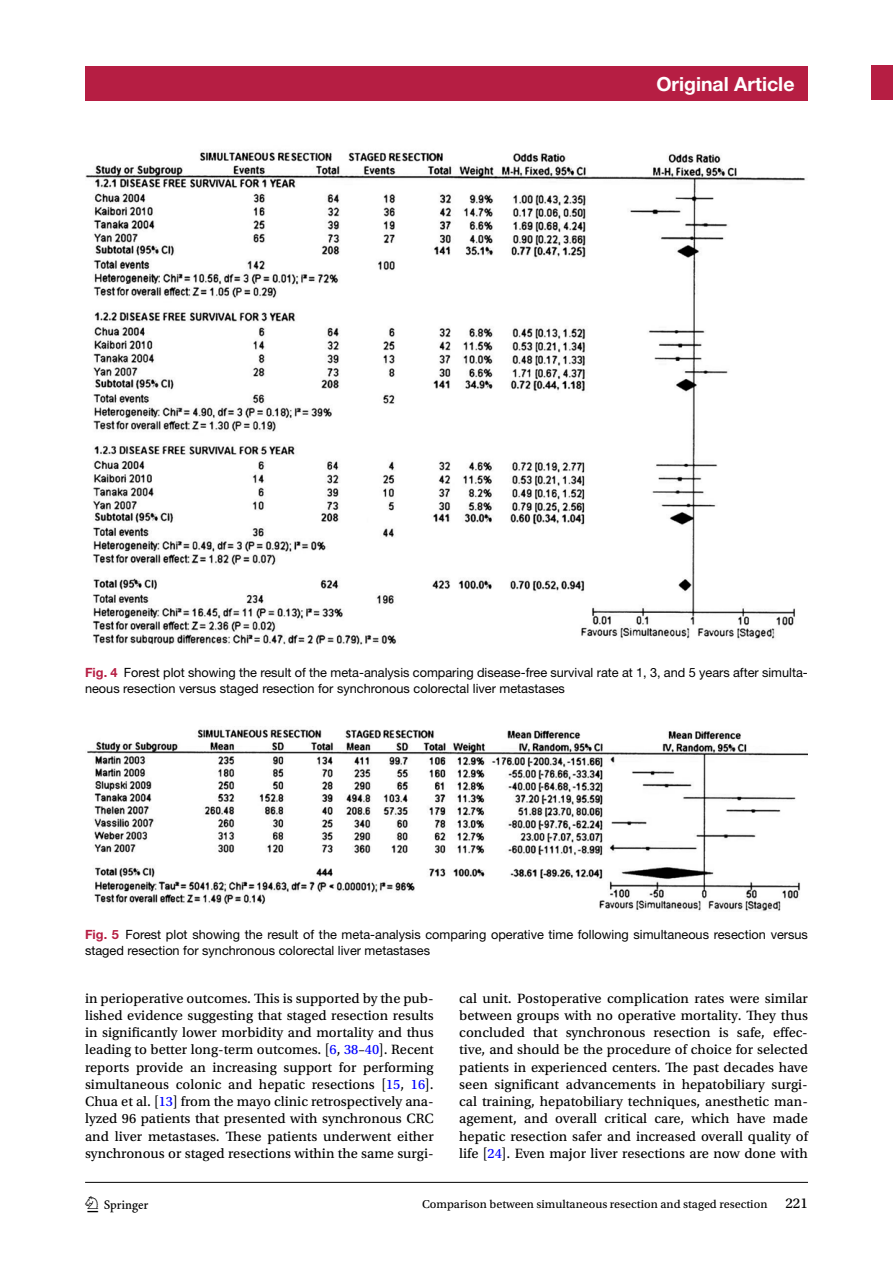
<style>
.page{position:relative;width:893px;height:1263px;background:#fff}
.page>*{position:absolute;margin:0;border:0;box-sizing:border-box;transform-origin:0 0}
.t1{font:22.5px "Springnew";color:#000}
.t2{font:700 19.5px "Helvetica Neue";color:#fff}
.t3{font:14.25px/17.2px "Utopia Std Capt";color:#000;text-align:justify}
.t4{font:12.75px/15.8px "Helvetica Neue";color:#000}
.t5{font:12px "Utopia Std Capt";color:#000}
.s1{font-weight:700;color:#b61e43}
.s2{color:#00f}
.s3{font-size:15px}
</style>
<div class="page">
<div style="left:85px;top:66px;width:722px;height:34px;background:#b61e43"></div>
<div style="left:872px;top:66px;width:21px;height:34px;background:#b61e43"></div>
<hr style="left:85px;top:1182px;width:723px;height:1px;background:#000">
<img style="left:87px;top:729px;width:721px;height:182px">
<img style="left:85px;top:152px;width:720px;height:493px">
<h2 class="t2" style="left:656px;top:72px;width:140px">Original Article</h2>
<p class="t4" style="left:85px;top:664px;width:724px"><span class="s1">Fig. 4</span> Forest plot showing the result of the meta-analysis comparing disease-free survival rate at 1, 3, and 5 years after simulta&shy;neous resection versus staged resection for synchronous colorectal liver metastases</p>
<p class="t4" style="left:85px;top:927px;width:724px"><span class="s1">Fig. 5</span> Forest plot showing the result of the meta-analysis comparing operative time following simultaneous resection versus staged resection for synchronous colorectal liver metastases</p>
<p class="t3" style="left:85px;top:990px;width:350px">in perioperative outcomes. This is supported by the pub&shy;lished evidence suggesting that staged resection results in significantly lower morbidity and mortality and thus leading to better long-term outcomes. [<span class="s2">6</span>, <span class="s2">38</span>–<span class="s2">40</span>]. Recent reports provide an increasing support for performing simultaneous colonic and hepatic resections [<span class="s2">15</span>, <span class="s2">16</span>].<br>Chua et al. [<span class="s2">13</span>] from the mayo clinic retrospectively ana&shy;lyzed 96 patients that presented with synchronous CRC and liver metastases. These patients underwent either synchronous or staged resections within the same surgi-</p>
<p class="t3" style="left:459px;top:990px;width:350px">cal unit. Postoperative complication rates were similar between groups with no operative mortality. They thus concluded that synchronous resection is safe, effec&shy;tive, and should be the procedure of choice for selected patients in experienced centers. The past decades have seen significant advancements in hepatobiliary surgi&shy;cal training, hepatobiliary techniques, anesthetic man&shy;agement, and overall critical care, which have made hepatic resection safer and increased overall quality of life [<span class="s2">24</span>]. Even major liver resections are now done with</p>
<h1 class="t1" style="left:87px;top:1196px;width:63px">1 3</h1>
<p class="t5" style="left:422px;top:1198px;width:387px">Comparison between simultaneous resection and staged resection <span class="s3">221</span></p>
</div>
